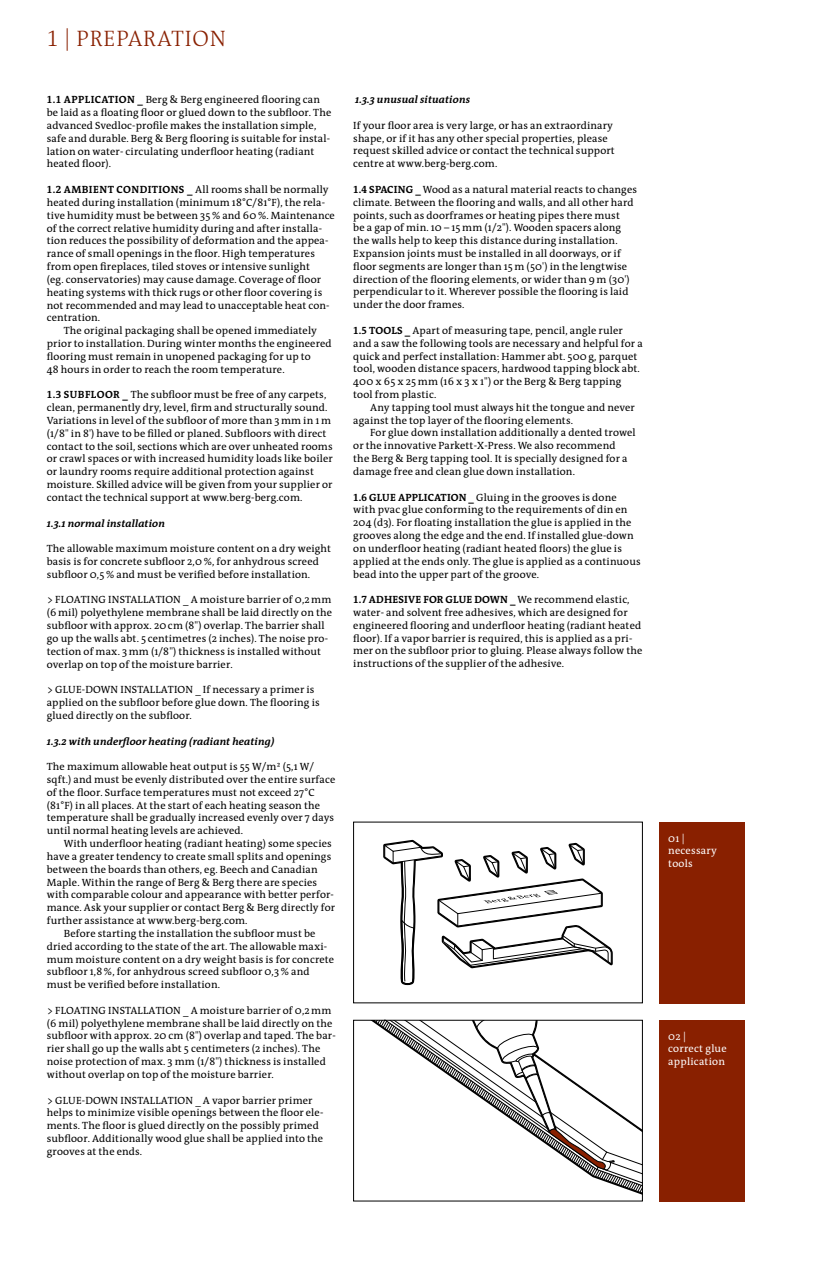
<style>
.page{position:relative;width:830px;height:1263px;background:#fff}
.page>*{position:absolute;margin:0;border:0;box-sizing:border-box;transform-origin:0 0}
.t1{font:22.5px "The Antiqua B3 c Light Caps";letter-spacing:.04em;color:#892000}
.t2{font:10.5px/12.8px "The Antiqua B5";letter-spacing:.015em;color:#000}
.t3{font:italic 700 10.5px "The Antiqua B7 i";letter-spacing:.015em;color:#000}
.t4{font:10.5px "The Antiqua B7 c Bold Caps";letter-spacing:.015em;color:#000}
.t5{font:10.5px/12.8px "The Antiqua B5";letter-spacing:.025em;color:#fff}
.s1{font-family:"The Antiqua B7 c Bold Caps"}
.s2{font-family:"The Antiqua B5"}
</style>
<div class="page">
<svg style="left:383px;top:840px;width:229px;height:145px"></svg>
<svg style="left:353px;top:1019px;width:289px;height:175px"></svg>
<div style="left:659px;top:1020px;width:85px;height:181px;background:#892000"></div>
<div style="left:659px;top:822px;width:85px;height:181px;background:#892000"></div>
<h1 class="t1" style="left:47px;top:27px;width:181px">1 | PREPARATION</h1>
<p class="t2" style="left:47px;top:94px;width:286px"><span class="s1">1.1 APPLICATION _</span> Berg &amp; Berg engineered flooring can be laid as a floating floor or glued down to the subfloor. The advanced Svedloc-profile makes the installation simple, safe and durable. Berg &amp; Berg flooring is suitable for instal&shy;lation on water- circulating underfloor heating (radiant heated floor).</p>
<p class="t2" style="left:47px;top:184px;width:283px"><span class="s1">1.2 AMBIENT CONDITIONS _</span> All rooms shall be normally</p>
<p class="t2" style="left:47px;top:196px;width:280px">heated during installation (minimum 18°C/81°F), the rela-</p>
<p class="t2" style="left:47px;top:209px;width:289px">tive humidity must be between 35% and 60%. Maintenance</p>
<p class="t2" style="left:47px;top:222px;width:276px">of the correct relative humidity during and after installa-</p>
<p class="t2" style="left:47px;top:235px;width:283px">tion reduces the possibility of deformation and the appea-</p>
<p class="t2" style="left:47px;top:248px;width:269px">rance of small openings in the floor. High temperatures</p>
<p class="t2" style="left:47px;top:261px;width:264px">from open fireplaces, tiled stoves or intensive sunlight</p>
<p class="t2" style="left:47px;top:273px;width:276px">(eg. conservatories) may cause damage. Coverage of floor</p>
<p class="t2" style="left:47px;top:286px;width:277px">heating systems with thick rugs or other floor covering is</p>
<p class="t2" style="left:47px;top:299px;width:284px">not recommended and may lead to unacceptable heat con-</p>
<p class="t2" style="left:47px;top:312px;width:55px">centration.</p>
<p class="t2" style="left:64px;top:325px;width:254px">The original packaging shall be opened immediately</p>
<p class="t2" style="left:47px;top:337px;width:286px">prior to installation. During winter months the engineered</p>
<p class="t2" style="left:47px;top:350px;width:265px">flooring must remain in unopened packaging for up to</p>
<p class="t2" style="left:47px;top:363px;width:239px">48 hours in order to reach the room temperature.</p>
<p class="t2" style="left:47px;top:389px;width:287px"><span class="s1">1.3 SUBFLOOR _</span> The subfloor must be free of any carpets, clean, permanently dry, level, firm and structurally sound.<br>Variations in level of the subfloor of more than 3mm in 1m (1/8" in 8') have to be filled or planed. Subfloors with direct contact to the soil, sections which are over unheated rooms or crawl spaces or with increased humidity loads like boiler or laundry rooms require additional protection against moisture. Skilled advice will be given from your supplier or contact the technical support at www.berg-berg.com.</p>
<p class="t3" style="left:47px;top:517px;width:120px">1.3.1 normal installation</p>
<p class="t2" style="left:47px;top:543px;width:286px">The allowable maximum moisture content on a dry weight basis is for concrete subfloor 2,0%, for anhydrous screed subfloor 0,5% and must be verified before installation.</p>
<p class="t2" style="left:47px;top:594px;width:286px">&gt; FLOATING INSTALLATION _ A moisture barrier of 0,2mm (6mil) polyethylene membrane shall be laid directly on the subfloor with approx. 20cm (8") overlap. The barrier shall go up the walls abt. 5 centimetres (2 inches). The noise pro&shy;tection of max. 3mm (1/8") thickness is installed without overlap on top of the moisture barrier.</p>
<p class="t2" style="left:47px;top:684px;width:274px">&gt; GLUE-DOWN INSTALLATION _ If necessary a primer is applied on the subfloor before glue down. The flooring is glued directly on the subfloor.</p>
<p class="t3" style="left:47px;top:735px;width:229px">1.3.2 with underfloor heating (radiant heating)</p>
<p class="t2" style="left:47px;top:761px;width:290px">The maximum allowable heat output is 55 W/m² (5,1 W/ sqft.) and must be evenly distributed over the entire surface of the floor. Surface temperatures must not exceed 27°C (81°F) in all places. At the start of each heating season the temperature shall be gradually increased evenly over 7 days until normal heating levels are achieved.</p>
<p class="t2" style="left:64px;top:838px;width:269px">With underfloor heating (radiant heating) some species</p>
<p class="t2" style="left:47px;top:850px;width:286px">have a greater tendency to create small splits and openings</p>
<p class="t2" style="left:47px;top:863px;width:272px">between the boards than others, eg. Beech and Canadian</p>
<p class="t2" style="left:47px;top:876px;width:272px">Maple. Within the range of Berg &amp; Berg there are species</p>
<p class="t2" style="left:47px;top:889px;width:288px">with comparable colour and appearance with better perfor-</p>
<p class="t2" style="left:47px;top:902px;width:290px">mance. Ask your supplier or contact Berg &amp; Berg directly for</p>
<p class="t2" style="left:47px;top:914px;width:202px">further assistance at www.berg-berg.com.</p>
<p class="t2" style="left:64px;top:927px;width:253px">Before starting the installation the subfloor must be</p>
<p class="t2" style="left:47px;top:940px;width:282px">dried according to the state of the art. The allowable maxi-</p>
<p class="t2" style="left:47px;top:953px;width:289px">mum moisture content on a dry weight basis is for concrete</p>
<p class="t2" style="left:47px;top:966px;width:264px">subfloor 1,8%, for anhydrous screed subfloor 0,3% and</p>
<p class="t2" style="left:47px;top:979px;width:175px">must be verified before installation.</p>
<p class="t2" style="left:47px;top:1004px;width:290px">&gt; FLOATING INSTALLATION _ A moisture barrier of 0,2mm (6 mil) polyethylene membrane shall be laid directly on the subfloor with approx. 20 cm (8") overlap and taped. The bar&shy;rier shall go up the walls abt 5 centimeters (2 inches). The noise protection of max. 3 mm (1/8") thickness is installed without overlap on top of the moisture barrier.</p>
<p class="t2" style="left:47px;top:1094px;width:278px">&gt; GLUE-DOWN INSTALLATION _ A vapor barrier primer helps to minimize visible openings between the floor ele&shy;ments. The floor is glued directly on the possibly primed subfloor. Additionally wood glue shall be applied into the grooves at the ends.</p>
<p class="t3" style="left:355px;top:94px;width:116px">1.3.3 unusual situations</p>
<p class="t2" style="left:353px;top:119px;width:263px">If your floor area is very large, or has an extraordinary shape, or if it has any other special properties, please request skilled advice or contact the technical support centre at www.berg-berg.com.</p>
<p class="t2" style="left:353px;top:183px;width:285px"><span class="s1">1.4 SPACING _</span> Wood as a natural material reacts to changes climate. Between the flooring and walls, and all other hard points, such as doorframes or heating pipes there must<br>be a gap of min. 10 – 15mm (1/2"). Wooden spacers along the walls help to keep this distance during installation.<br>Expansion joints must be installed in all doorways, or if floor segments are longer than 15m (50') in the lengtwise direction of the flooring elements, or wider than 9m (30') perpendicular to it. Wherever possible the flooring is laid under the door frames.</p>
<p class="t2" style="left:353px;top:324px;width:291px"><span class="s1">1.5 TOOLS _</span> Apart of measuring tape, pencil, angle ruler and a saw the following tools are necessary and helpful for a quick and perfect installation: Hammer abt. 500g, parquet tool, wooden distance spacers, hardwood tapping block abt.<br>400 x 65 x 25mm (16 x 3 x 1") or the Berg &amp; Berg tapping tool from plastic.</p>
<p class="t2" style="left:353px;top:401px;width:283px;text-indent:17px">Any tapping tool must always hit the tongue and never against the top layer of the flooring elements.</p>
<p class="t2" style="left:353px;top:427px;width:284px;text-indent:17px">For glue down installation additionally a dented trowel or the innovative Parkett-X-Press. We also recommend<br>the Berg &amp; Berg tapping tool. It is specially designed for a damage free and clean glue down installation.</p>
<p class="t2" style="left:353px;top:491px;width:289px"><span class="s1">1.6 GLUE APPLICATION _</span> Gluing in the grooves is done with pvac glue conforming to the requirements of din en 204 (d3). For floating installation the glue is applied in the grooves along the edge and the end. If installed glue-down on underfloor heating (radiant heated floors) the glue is applied at the ends only. The glue is applied as a continuous bead into the upper part of the groove.</p>
<p class="t4" style="left:353px;top:594px;width:278px">1.7 ADHESIVE FOR GLUE DOWN _ <span class="s2">We recommend elastic,</span></p>
<p class="t2" style="left:353px;top:606px;width:290px">water- and solvent free adhesives, which are designed for engineered flooring and underfloor heating (radiant heated floor). If a vapor barrier is required, this is applied as a pri&shy;mer on the subfloor prior to gluing. Please always follow the instructions of the supplier of the adhesive.</p>
<p class="t5" style="left:668px;top:832px;width:50px">01 | necessary tools</p>
<p class="t5" style="left:668px;top:1030px;width:60px">02 |<br>correct glue application</p>
</div>
